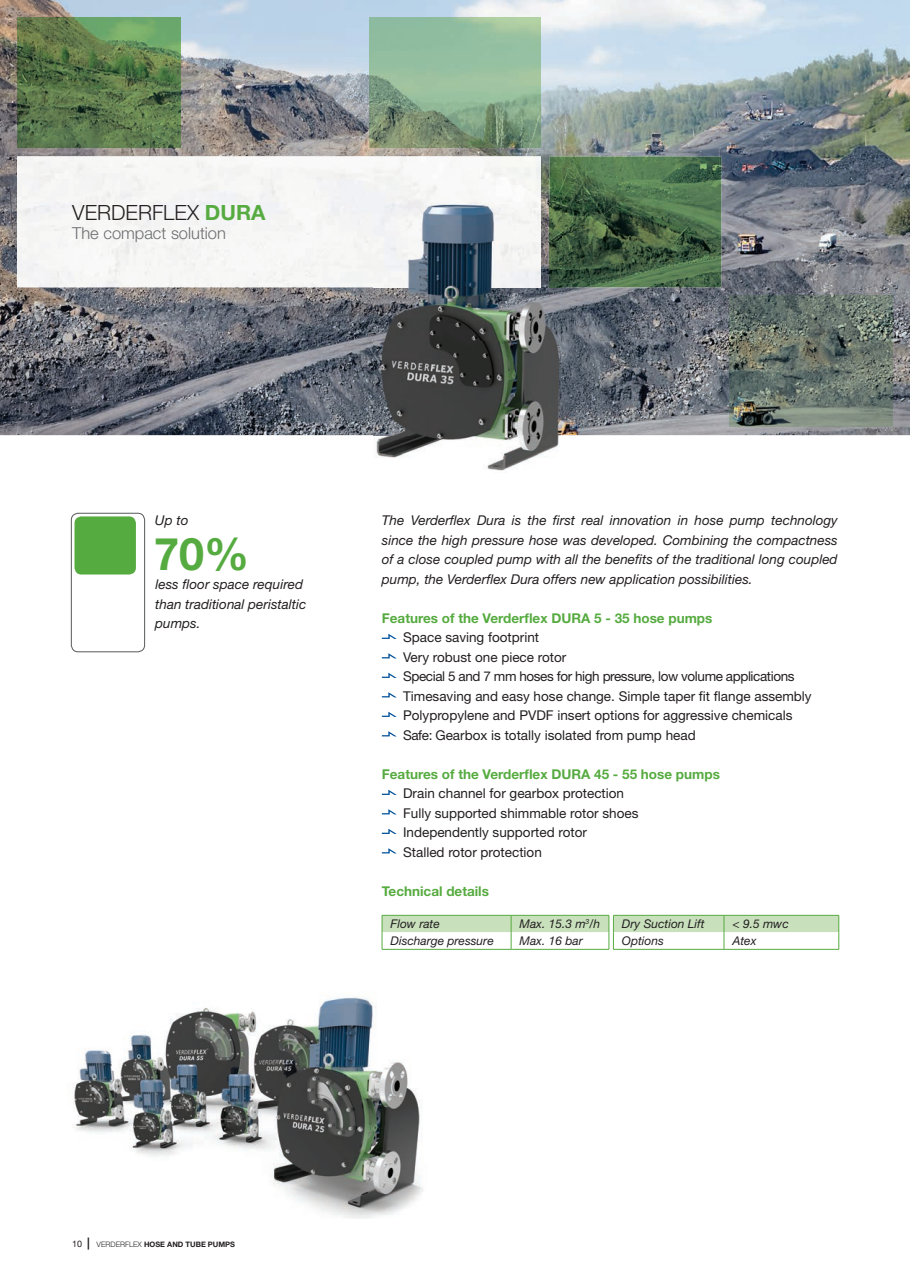
<style>
.page{position:relative;width:910px;height:1280px;background:#fff}
.page>*{position:absolute;margin:0;border:0;box-sizing:border-box;transform-origin:0 0}
.t1{font:700 45px "Helvetica Neue LT Std";color:#56ab40}
.t2{font:300 21px "Helvetica Neue LT Std";color:#231f20}
.t3{font:300 16.5px "Helvetica Neue LT Std";color:#6c6d70}
.t4{font:13.5px/19.5px "Helvetica Neue LT Std";color:#231f20}
.t5{font:italic 13.5px/19.5px "Helvetica Neue LT Std";color:#231f20;text-align:justify}
.t6{font:700 13.5px "Helvetica Neue LT Std";color:#56ab40}
.t7{font:italic 12px "Helvetica Neue LT Std";color:#231f20}
.t8{font:700 7.5px "Helvetica Neue LT Std";color:#231f20}
.s1{font-weight:700;color:#56ab40}
.s2{font-weight:400;font-size:9px}
.s3{font-size:12px}
.s4{font-weight:300}
</style>
<div class="page">
<img style="left:73px;top:996px;width:350px;height:222px">
<img style="left:0;top:0;width:910px;height:435px">
<img style="left:369px;top:17px;width:172px;height:131px">
<img style="left:17px;top:17px;width:163px;height:131px">
<img style="left:549px;top:156px;width:172px;height:131px">
<img style="left:730px;top:296px;width:163px;height:131px">
<div style="left:17px;top:156px;width:524px;height:131px;background:#f6f6f6"></div>
<svg style="left:382px;top:634px;width:15px;height:5px"></svg>
<svg style="left:382px;top:653px;width:14px;height:5px"></svg>
<svg style="left:382px;top:673px;width:15px;height:5px"></svg>
<svg style="left:382px;top:692px;width:14px;height:5px"></svg>
<svg style="left:382px;top:712px;width:15px;height:5px"></svg>
<svg style="left:382px;top:731px;width:14px;height:5px"></svg>
<svg style="left:382px;top:790px;width:15px;height:5px"></svg>
<svg style="left:382px;top:809px;width:14px;height:5px"></svg>
<svg style="left:382px;top:829px;width:15px;height:5px"></svg>
<svg style="left:382px;top:848px;width:14px;height:5px"></svg>
<svg style="left:382px;top:915px;width:457px;height:34px"></svg>
<hr style="left:382px;top:949px;width:129px;height:1px;background:#56ab40">
<hr style="left:511px;top:949px;width:98px;height:1px;background:#56ab40">
<hr style="left:613px;top:949px;width:111px;height:1px;background:#56ab40">
<hr style="left:724px;top:949px;width:115px;height:1px;background:#56ab40">
<img style="left:374px;top:435px;width:187px;height:36px">
<img style="left:514px;top:202px;width:47px;height:233px">
<img style="left:374px;top:287px;width:140px;height:148px">
<img style="left:549px;top:202px;width:12px;height:85px">
<img style="left:374px;top:202px;width:167px;height:85px">
<div style="left:71px;top:513px;width:74px;height:139px;border:1px solid #57585a;border-radius:7px"></div>
<div style="left:75px;top:516px;width:61px;height:58px;background:#56ab40;border-radius:7px"></div>
<h2 class="t2" style="left:72px;top:199px;width:195px">VERDERFLEX <span class="s1">DURA</span></h2>
<p class="t3" style="left:72px;top:223px;width:155px">The compact solution</p>
<p class="t5" style="left:155px;top:510px;width:35px">Up to</p>
<h1 class="t1" style="left:154px;top:526px;width:97px">70%</h1>
<p class="t5" style="left:155px;top:575px;width:153px;text-align:left">less floor space required than traditional peristaltic pumps.</p>
<p class="t5" style="left:382px;top:510px;width:457px">The Verderflex Dura is the first real innovation in hose pump technology since the high pressure hose was developed. Combining the compactness of a close coupled pump with all the benefits of the traditional long coupled pump, the Verderflex Dura offers new application possibilities.</p>
<p class="t6" style="left:382px;top:609px;width:332px">Features of the Verderflex DURA 5 - 35 hose pumps</p>
<p class="t4" style="left:403px;top:627px;width:410px">Space saving footprint<br>Very robust one piece rotor<br>Special 5 and 7 mm hoses for high pressure, low volume applications Timesaving and easy hose change. Simple taper t ange assembly Polypropylene and PVDF insert options for aggressive chemicals Safe: Gearbox is totally isolated from pump head</p>
<p class="t6" style="left:382px;top:765px;width:340px">Features of the Verderflex DURA 45 - 55 hose pumps</p>
<p class="t4" style="left:403px;top:783px;width:237px">Drain channel for gearbox protection Fully supported shimmable rotor shoes Independently supported rotor<br>Stalled rotor protection</p>
<p class="t6" style="left:382px;top:882px;width:109px">Technical details</p>
<p class="t7" style="left:391px;top:917px;width:51px">Flow rate</p>
<p class="t7" style="left:520px;top:917px;width:82px">Max. 15.3 m<sup>3</sup>/h</p>
<p class="t7" style="left:622px;top:917px;width:84px">Dry Suction Lift</p>
<p class="t7" style="left:732px;top:917px;width:58px">&lt; 9.5 mwc</p>
<p class="t7" style="left:391px;top:933px;width:105px">Discharge pressure</p>
<p class="t7" style="left:520px;top:933px;width:65px">Max. 16 bar</p>
<p class="t7" style="left:622px;top:933px;width:44px">Options</p>
<p class="t7" style="left:732px;top:933px;width:26px">Atex</p>
<p class="t8" style="left:72px;top:1239px;width:164px"><span class="s2">10</span> <span class="s3">|</span> <span class="s4">VERDERFLEX</span> HOSE AND TUBE PUMPS</p>
</div>
